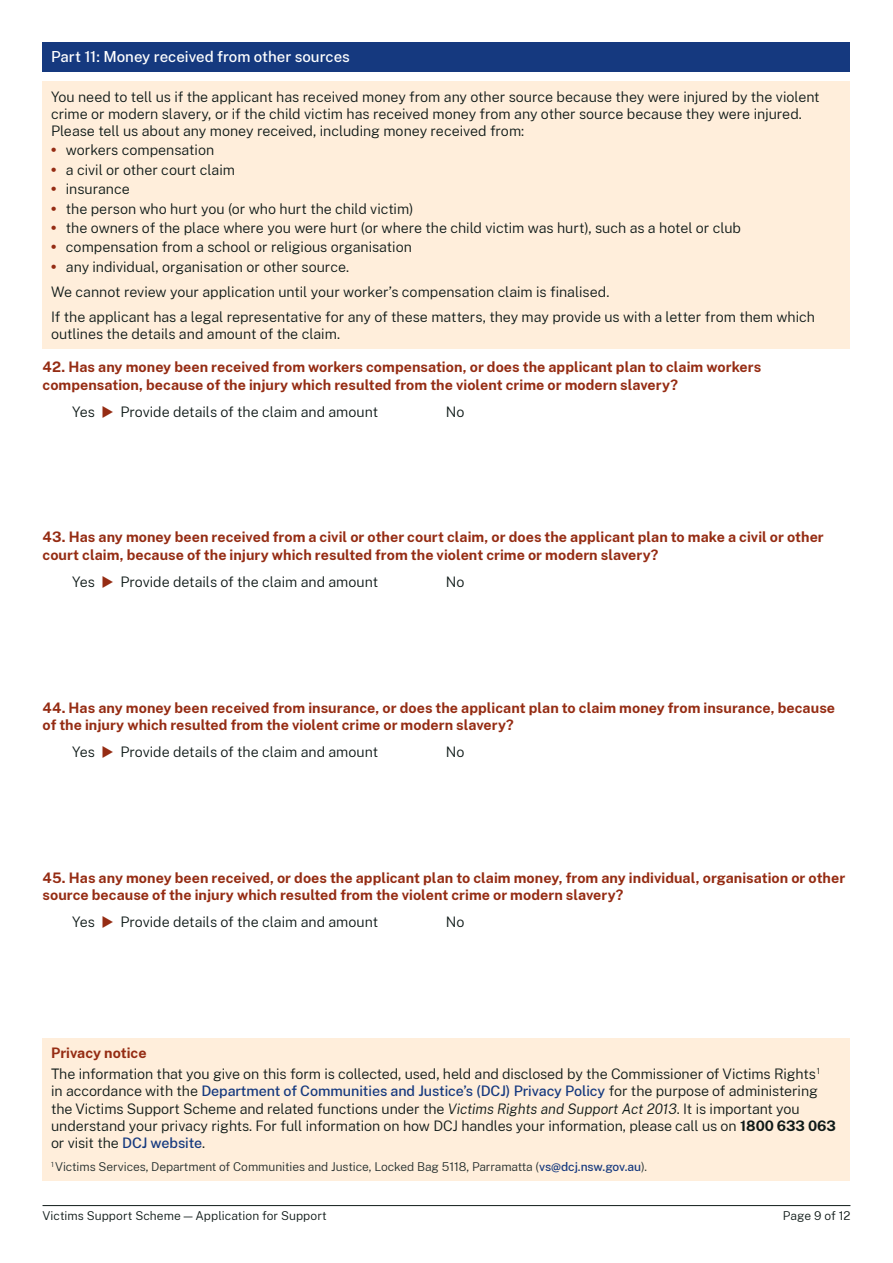
<style>
.page{position:relative;width:893px;height:1263px;background:#fff}
.page>*{position:absolute;margin:0;border:0;box-sizing:border-box;transform-origin:0 0}
.Heading_4__H4__white_on_Blue_01{font:500 15px "Public Sans";color:#fff}
.Body{font:300 14.25px/17.2px "Public Sans";letter-spacing:-.005em;color:#0f1a18}
.Numbered_questions{font:700 14.25px/17.2px "Public Sans";letter-spacing:.005em;color:#952c13}
.Level_1_bullet{font:300 14.25px "Public Sans";color:#0f1a18}
.Fineprint{font:300 12px "Public Sans";letter-spacing:-.005em;color:#252f2e}
.t1{font:300 12px "Public Sans";letter-spacing:.005em;color:#0f1a18}
.s1{font-weight:900;color:#952c13}
.s2{color:#952c13}
.s3{font-weight:500;color:#15397f}
.s4{font-style:italic}
.s5{font-weight:700}
</style>
<div class="page">
<hr style="left:43px;top:1205px;width:807px;height:1px;background:#0f1a18">
<div style="left:43px;top:1037px;width:807px;height:143px;background:#ffeedb"></div>
<div style="left:43px;top:81px;width:807px;height:268px;background:#ffeedb"></div>
<div style="left:43px;top:43px;width:807px;height:29px;background:#15397f"></div>
<h1 class="Heading_4__H4__white_on_Blue_01" style="left:51px;top:46px;width:300px">Part 11: Money received from other sources</h1>
<p class="Body" style="left:51px;top:87px;width:770px">You need to tell us if the applicant has received money from any other source because they were injured by the violent crime or modern slavery, or if the child victim has received money from any other source because they were injured.<br>Please tell us about any money received, including money received from:</p>
<p class="Level_1_bullet" style="left:51px;top:140px;width:165px"><span class="s1">•</span> workers compensation</p>
<p class="Level_1_bullet" style="left:51px;top:160px;width:185px"><span class="s1">•</span> a civil or other court claim</p>
<p class="Level_1_bullet" style="left:51px;top:179px;width:80px"><span class="s1">•</span> insurance</p>
<p class="Level_1_bullet" style="left:51px;top:199px;width:364px"><span class="s1">•</span> the person who hurt you (or who hurt the child victim)</p>
<p class="Level_1_bullet" style="left:51px;top:218px;width:691px"><span class="s1">•</span> the owners of the place where you were hurt (or where the child victim was hurt), such as a hotel or club</p>
<p class="Level_1_bullet" style="left:51px;top:237px;width:362px"><span class="s1">•</span> compensation from a school or religious organisation</p>
<p class="Level_1_bullet" style="left:51px;top:257px;width:300px"><span class="s1">•</span> any individual, organisation or other source.</p>
<p class="Body" style="left:51px;top:282px;width:560px">We cannot review your application until your worker’s compensation claim is finalised.</p>
<p class="Body" style="left:51px;top:307px;width:765px">If the applicant has a legal representative for any of these matters, they may provide us with a letter from them which outlines the details and amount of the claim.</p>
<p class="Numbered_questions" style="left:43px;top:358px;width:720px">42. Has any money been received from workers compensation, or does the applicant plan to claim workers compensation, because of the injury which resulted from the violent crime or modern slavery?</p>
<p class="Body" style="left:72px;top:403px;width:307px">Yes <span class="s2">◆</span> Provide details of the claim and amount</p>
<p class="Body" style="left:446px;top:403px;width:20px">No</p>
<p class="Numbered_questions" style="left:43px;top:528px;width:783px">43. Has any money been received from a civil or other court claim, or does the applicant plan to make a civil or other court claim, because of the injury which resulted from the violent crime or modern slavery?</p>
<p class="Body" style="left:72px;top:573px;width:307px">Yes <span class="s2">◆</span> Provide details of the claim and amount</p>
<p class="Body" style="left:446px;top:573px;width:20px">No</p>
<p class="Numbered_questions" style="left:43px;top:698px;width:794px">44. Has any money been received from insurance, or does the applicant plan to claim money from insurance, because of the injury which resulted from the violent crime or modern slavery?</p>
<p class="Body" style="left:72px;top:743px;width:307px">Yes <span class="s2">◆</span> Provide details of the claim and amount</p>
<p class="Body" style="left:446px;top:743px;width:20px">No</p>
<p class="Numbered_questions" style="left:43px;top:868px;width:804px">45. Has any money been received, or does the applicant plan to claim money, from any individual, organisation or other source because of the injury which resulted from the violent crime or modern slavery?</p>
<p class="Body" style="left:72px;top:913px;width:307px">Yes <span class="s2">◆</span> Provide details of the claim and amount</p>
<p class="Body" style="left:446px;top:913px;width:20px">No</p>
<p class="Numbered_questions" style="left:51px;top:1043px;width:97px">Privacy notice</p>
<p class="Body" style="left:51px;top:1064px;width:786px">The information that you give on this form is collected, used, held and disclosed by the Commissioner of Victims Rights<sup>1<br></sup>in accordance with the <span class="s3">Department of Communities and Justice’s (DCJ) Privacy Policy</span> for the purpose of administering the Victims Support Scheme and related functions under the <span class="s4">Victims Rights and Support Act 2013</span>. It is important you understand your privacy rights. For full information on how DCJ handles your information, please call us on <span class="s5">1800 633 063 </span>or visit the <span class="s3">DCJ website</span>.</p>
<p class="Fineprint" style="left:51px;top:1158px;width:598px"><sup>1</sup> Victims Services, Department of Communities and Justice, Locked Bag 5118, Parramatta (<span class="s3">vs@dcj.nsw.gov.au</span>).</p>
<p class="t1" style="left:43px;top:1208px;width:286px">Victims Support Scheme — Application for Support</p>
<p class="t1" style="left:783px;top:1208px;width:69px">Page 9 of 12</p>
</div>
